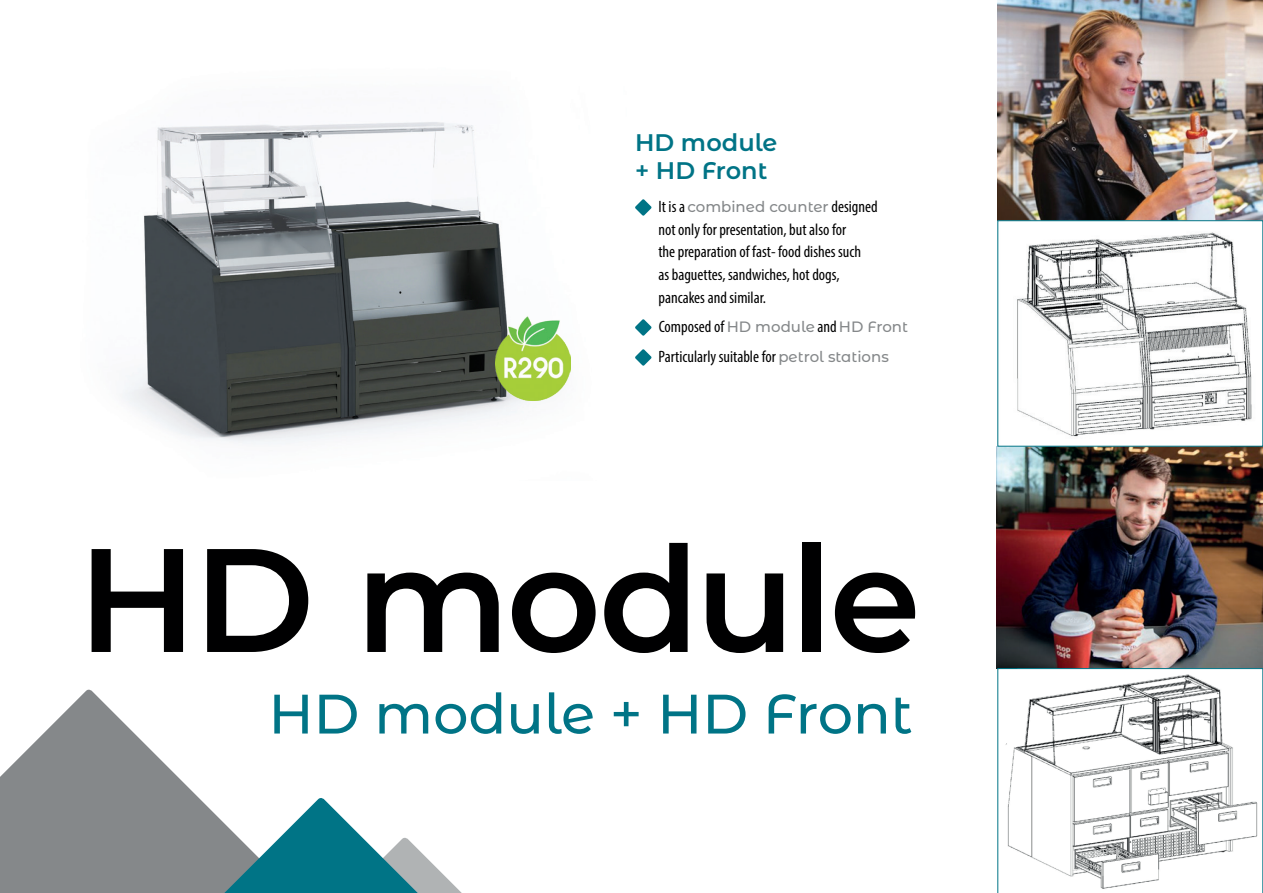
<style>
.page{position:relative;width:1263px;height:893px;background:#fff}
.page>*{position:absolute;margin:0;border:0;box-sizing:border-box;transform-origin:0 0}
.t1{font:600 147px "Montserrat";letter-spacing:-.025em;color:#000001}
.t2{font:500 55.5px "Montserrat Alternates";color:#007486}
.t3{font:600 24px/28.8px "Montserrat Alternates";color:#007486}
.t4{font:condensed 16.5px/22.5px "Myriad Pro";color:#000001}
.t5{font:500 15px "Montserrat Alternates";color:#85888a}
.s1{font-family:"Myriad Pro";font-weight:400;font-stretch:condensed;font-size:16.5px;color:#000001}
.s2{font-family:"Montserrat Alternates";font-weight:500;font-stretch:normal;font-size:15px;color:#85888a}
</style>
<div class="page">
<svg style="left:0;top:689px;width:197px;height:204px;fill:#85888a"></svg>
<svg style="left:81px;top:796px;width:381px;height:97px"></svg>
<svg style="left:635px;top:199px;width:17px;height:17px"></svg>
<svg style="left:635px;top:319px;width:17px;height:17px"></svg>
<svg style="left:635px;top:349px;width:17px;height:17px"></svg>
<img style="left:122px;top:122px;width:407px;height:323px">
<img style="left:496px;top:315px;width:75px;height:86px">
<img style="left:997px;top:0;width:266px;height:893px">
<svg style="left:998px;top:668px;width:265px;height:225px"></svg>
<h3 class="t3" style="left:635px;top:127px;width:144px">HD module + HD Front</h3>
<p class="t5" style="left:658px;top:197px;width:221px"><span class="s1">It is a</span> combined counter <span class="s1">designed</span></p>
<p class="t4" style="left:658px;top:218px;width:204px">not only for presentation, but also for the preparation of fast- food dishes such as baguettes, sandwiches, hot dogs, pancakes and similar.</p>
<p class="t5" style="left:659px;top:317px;width:251px"><span class="s1">Composed of</span> HD module <span class="s1">and</span> HD Front</p>
<p class="t4" style="left:658px;top:346px;width:232px">Particularly suitable for <span class="s2">petrol stations</span></p>
<h1 class="t1" style="left:78px;top:496px;width:844px">HD module</h1>
<h2 class="t2" style="left:268px;top:675px;width:646px">HD module + HD Front</h2>
</div>
